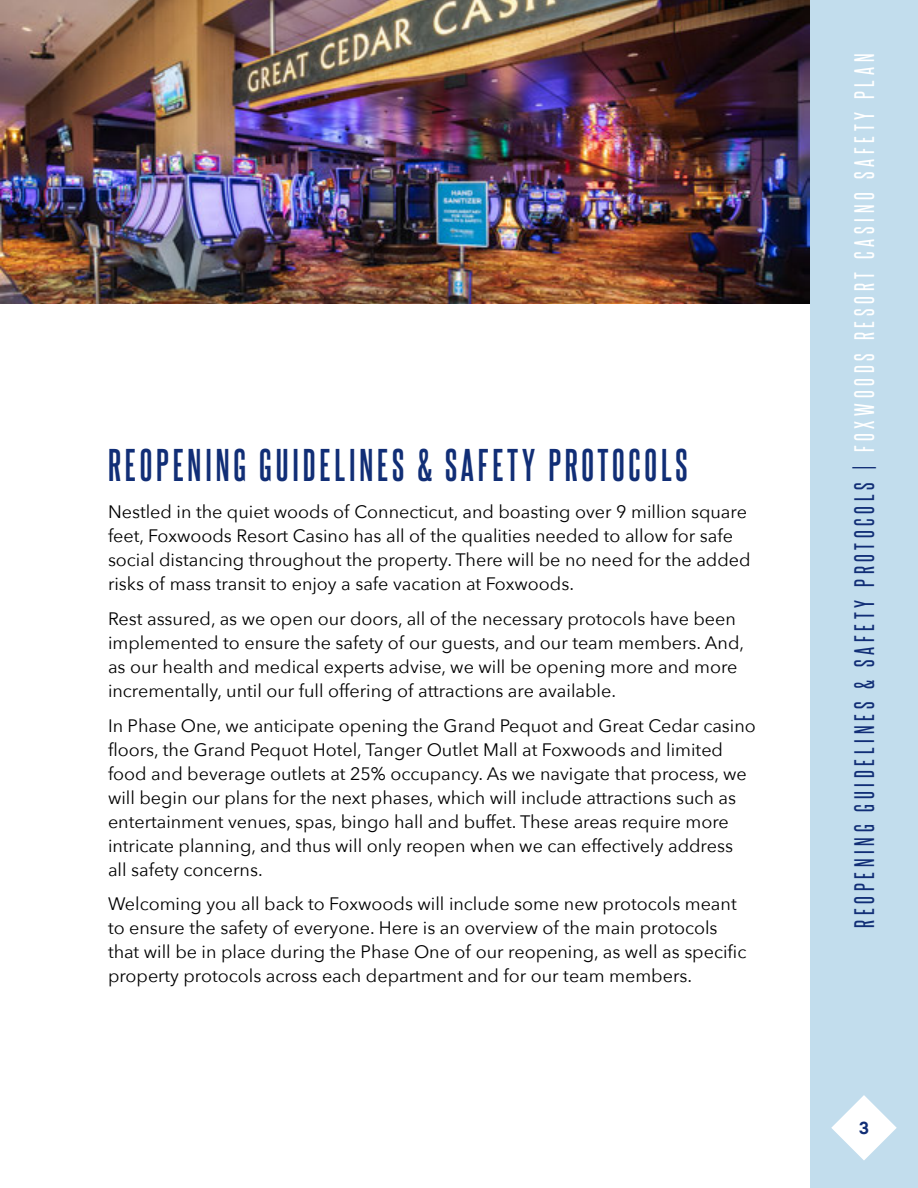
<style>
.page{position:relative;width:918px;height:1188px;background:#fff}
.page>*{position:absolute;margin:0;border:0;box-sizing:border-box;transform-origin:0 0}
.t1{font:700 39px "Steelfish Rg";letter-spacing:.1em;color:#112e76}
.t2{font:24px "Steelfish Rg";letter-spacing:.2em;color:#112e76}
.t3{font:18px/24px "Avenir Next";color:#000}
.t4{font:600 18px "Campton";color:#112e76}
.s1{color:#fff}
</style>
<div class="page">
<img style="left:0;top:0;width:810px;height:304px">
<div style="left:810px;top:0;width:108px;height:1188px;background:#c2dded"></div>
<svg style="left:831px;top:1095px;width:66px;height:65px"></svg>
<h1 class="t1" style="left:108px;top:441px;width:581px">REOPENING GUIDELINES &amp; SAFETY PROTOCOLS</h1>
<p class="t3" style="left:108px;top:499px;width:644px">Nestled in the quiet woods of Connecticut, and boasting over 9 million square feet, Foxwoods Resort Casino has all of the qualities needed to allow for safe social distancing throughout the property. There will be no need for the added risks of mass transit to enjoy a safe vacation at Foxwoods.</p>
<p class="t3" style="left:108px;top:606px;width:638px">Rest assured, as we open our doors, all of the necessary protocols have been implemented to ensure the safety of our guests, and our team members. And, as our health and medical experts advise, we will be opening more and more incrementally, until our full offering of attractions are available.</p>
<p class="t3" style="left:108px;top:713px;width:649px">In Phase One, we anticipate opening the Grand Pequot and Great Cedar casino floors, the Grand Pequot Hotel, Tanger Outlet Mall at Foxwoods and limited food and beverage outlets at 25% occupancy. As we navigate that process, we will begin our plans for the next phases, which will include attractions such as entertainment venues, spas, bingo hall and buffet. These areas require more intricate planning, and thus will only reopen when we can effectively address all safety concerns.</p>
<p class="t3" style="left:108px;top:891px;width:640px">Welcoming you all back to Foxwoods will include some new protocols meant to ensure the safety of everyone. Here is an overview of the main protocols that will be in place during the Phase One of our reopening, as well as specific property protocols across each department and for our team members.</p>
<h2 class="t2" style="left:850px;top:928px;width:876px;rotate:-90deg">REOPENING GUIDELINES &amp; SAFETY PROTOCOLS | <span class="s1">FOXWOODS RESORT CASINO SAFETY PLAN</span></h2>
<p class="t4" style="left:859px;top:1116px;width:12px">3</p>
</div>
